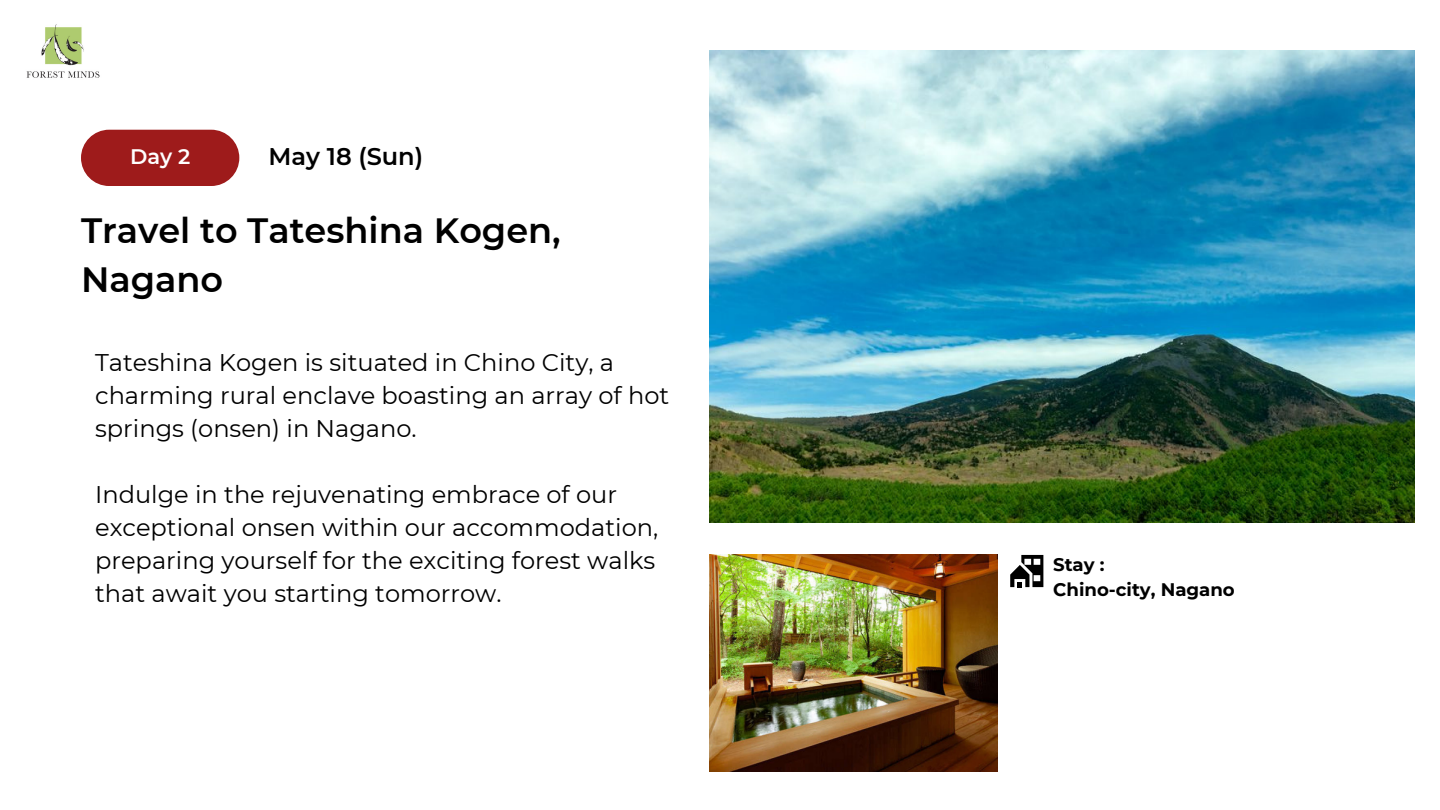
<style>
.page{position:relative;width:1440px;height:810px;background:#fff}
.page>*{position:absolute;margin:0;border:0;box-sizing:border-box;transform-origin:0 0}
.t1{font:600 35.1px/48.8px "Montserrat";color:#000}
.t2{font:24.1px/33px "Montserrat";color:#000}
.t3{font:600 24.1px "Montserrat";color:#000}
.t4{font:600 21px "Montserrat";color:#fff}
.t5{font:700 18.1px "Montserrat";color:#000}
</style>
<div class="page">
<div style="left:81px;top:130px;width:158px;height:56px;background:#9e1b1b;border-radius:28px"></div>
<img style="left:26px;top:24px;width:74px;height:54px">
<svg style="left:1010px;top:555px;width:33px;height:32px"></svg>
<img style="left:709px;top:555px;width:289px;height:217px">
<img style="left:709px;top:51px;width:706px;height:471px">
<p class="t4" style="left:130px;top:144px;width:62px">Day 2</p>
<p class="t3" style="left:269px;top:142px;width:156px">May 18 (Sun)</p>
<p class="t1" style="left:81px;top:206px;width:481px">Travel to Tateshina Kogen,<br>Nagano</p>
<p class="t2" style="left:95px;top:346px;width:576px">Tateshina Kogen is situated in Chino City, a charming rural enclave boasting an array of hot springs (onsen) in Nagano.</p>
<p class="t2" style="left:95px;top:478px;width:565px">Indulge in the rejuvenating embrace of our exceptional onsen within our accommodation, preparing yourself for the exciting forest walks that await you starting tomorrow.</p>
<h2 class="t5" style="left:1053px;top:554px;width:53px">Stay :</h2>
<h1 class="t5" style="left:1053px;top:578px;width:183px">Chino-city, Nagano</h1>
</div>
